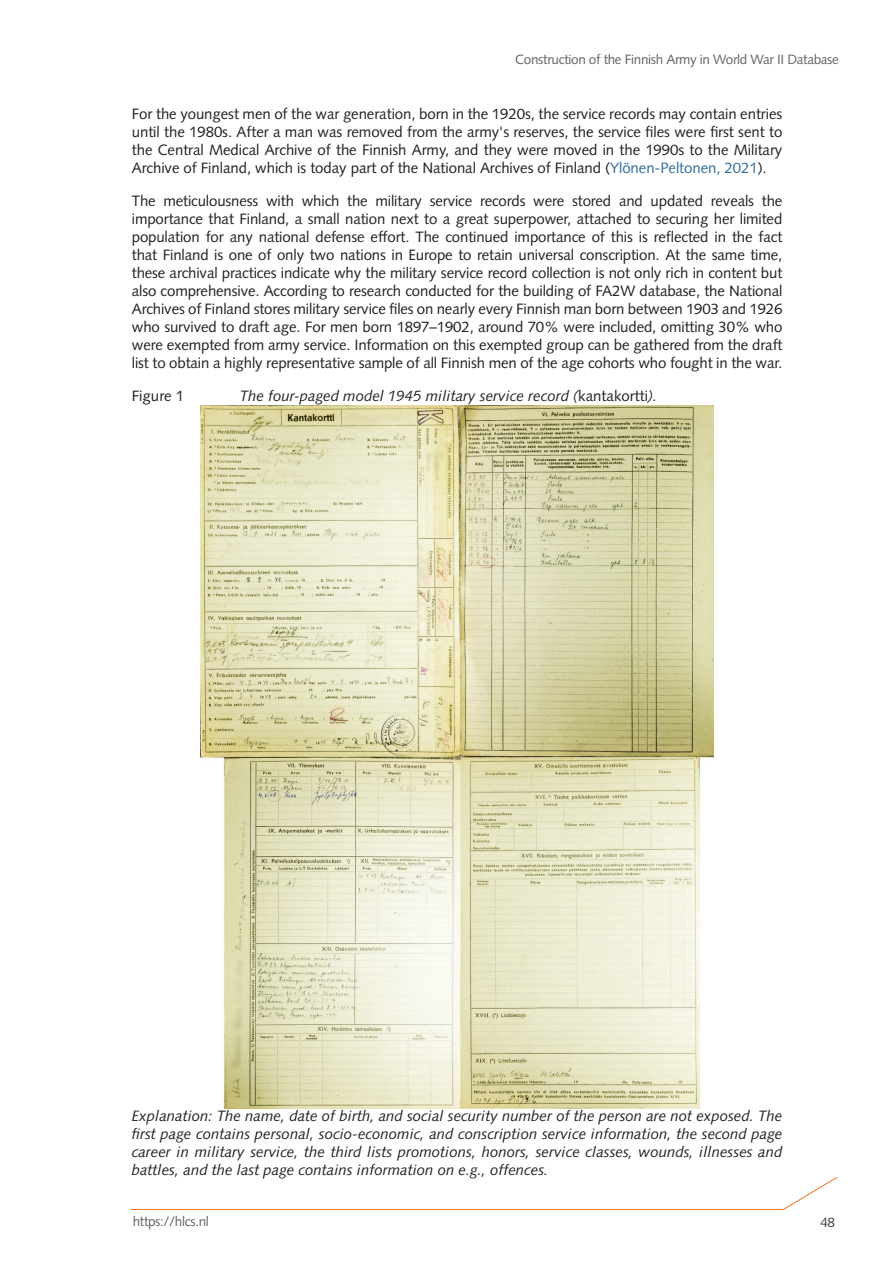
<style>
.page{position:relative;width:893px;height:1263px;background:#fff}
.page>*{position:absolute;margin:0;border:0;box-sizing:border-box;transform-origin:0 0}
.t1{font:15px/18px "Syntax LT Std";letter-spacing:-.005em;color:#231f20;text-align:justify}
.t2{font:italic 15px/18px "Syntax LT Std";color:#231f20;text-align:justify}
.t3{font:13.5px "Syntax LT Std";letter-spacing:-.025em;color:#636366}
.t4{font:13.5px "Syntax LT Std";color:#3e3e3f}
.s1{color:#316c9d}
.s2{font-style:normal}
</style>
<div class="page">
<svg style="left:130px;top:1177px;width:708px;height:33px"></svg>
<img style="left:201px;top:405px;width:513px;height:703px">
<p class="t3" style="left:515px;top:51px;width:325px">Construction of the Finnish Army in World War II Database</p>
<p class="t1" style="left:132px;top:105px;width:652px">For the youngest men of the war generation, born in the 1920s, the service records may contain entries until the 1980s. After a man was removed from the army's reserves, the service files were first sent to the Central Medical Archive of the Finnish Army, and they were moved in the 1990s to the Military Archive of Finland, which is today part of the National Archives of Finland (<span class="s1">Ylönen-Peltonen, 2021</span>).</p>
<p class="t1" style="left:132px;top:192px;width:652px">The meticulousness with which the military service records were stored and updated reveals the importance that Finland, a small nation next to a great superpower, attached to securing her limited population for any national defense effort. The continued importance of this is reflected in the fact that Finland is one of only two nations in Europe to retain universal conscription. At the same time, these archival practices indicate why the military service record collection is not only rich in content but also comprehensive. According to research conducted for the building of FA2W database, the National Archives of Finland stores military service files on nearly every Finnish man born between 1903 and 1926 who survived to draft age. For men born 1897–1902, around 70% were included, omitting 30% who were exempted from army service. Information on this exempted group can be gathered from the draft list to obtain a highly representative sample of all Finnish men of the age cohorts who fought in the war.</p>
<p class="t1" style="left:132px;top:387px;width:54px">Figure 1</p>
<p class="t2" style="left:240px;top:387px;width:419px">The four-paged model 1945 military service record (<span class="s2">kantakortti</span>).</p>
<p class="t2" style="left:132px;top:1107px;width:652px">Explanation: The name, date of birth, and social security number of the person are not exposed. The first page contains personal, socio-economic, and conscription service information, the second page career in military service, the third lists promotions, honors, service classes, wounds, illnesses and battles, and the last page contains information on e.g., offences.</p>
<p class="t3" style="left:133px;top:1213px;width:78px">https://hlcs.nl</p>
<p class="t4" style="left:820px;top:1214px;width:16px">48</p>
</div>
